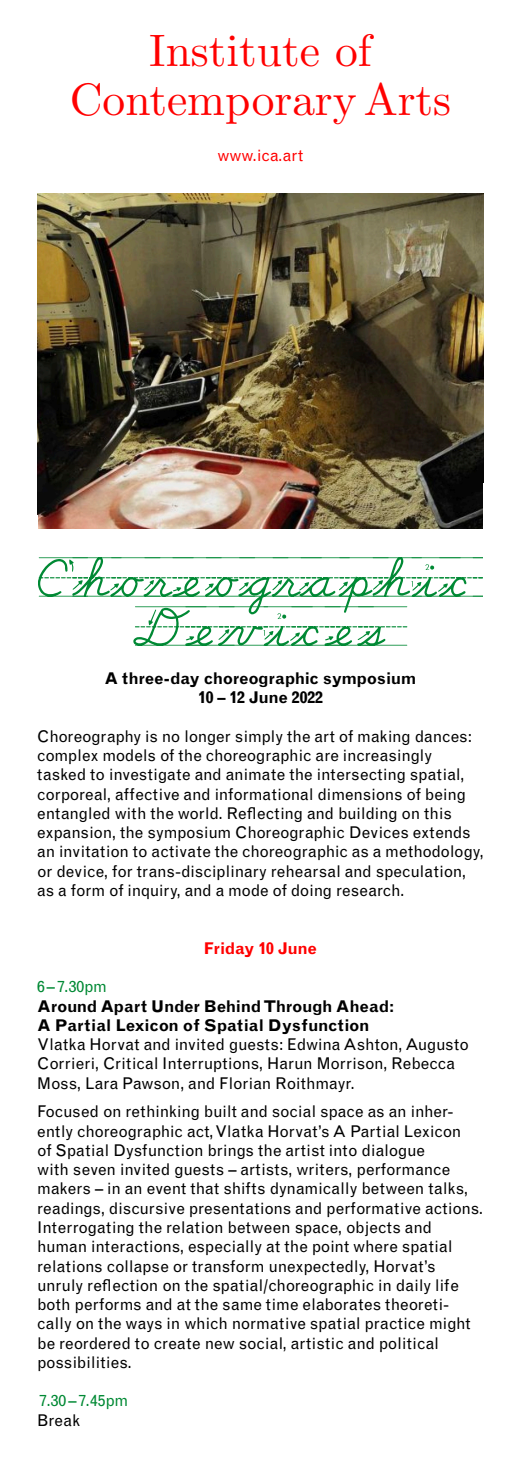
<style>
.page{position:relative;width:521px;height:1474px;background:#fff}
.page>*{position:absolute;margin:0;border:0;box-sizing:border-box;transform-origin:0 0}
.grot_body{font:84px "Life Lessons";color:#008934}
.ICA_headline{font:45.5px "CMU Serif";color:#f00}
.grot_body-2{font:16.1px/19.2px "Grotesque MT Std";color:#000}
.Bold_title{font:700 16.1px/19.2px "Grotesque MT Std";color:#000}
.grot_body-3{font:700 16.1px "Grotesque MT Std";letter-spacing:-.015em;color:#000}
.Time{font:16.1px "Grotesque MT Std";letter-spacing:-.01em;color:#008934}
.Bold_title-2{font:700 16.1px "Grotesque MT Std";letter-spacing:-.03em;color:#f00}
.grot_body-4{font:16.1px "Grotesque MT Std";color:#f00}
</style>
<div class="page">
<img style="left:37px;top:193px;width:447px;height:335px">
<p class="ICA_headline" style="left:149px;top:16px;width:224px">Institute of</p>
<p class="ICA_headline" style="left:70px;top:65px;width:383px">Contemporary Arts</p>
<p class="grot_body-4" style="left:218px;top:146px;width:87px">www.ica.art</p>
<p class="grot_body" style="left:39px;top:540px;width:435px">Choreographic</p>
<p class="grot_body" style="left:135px;top:589px;width:252px">Devices</p>
<p class="grot_body-3" style="left:105px;top:669px;width:313px">A three-day choreographic symposium</p>
<p class="grot_body-3" style="left:198px;top:688px;width:126px">10 – 12 June 2022</p>
<p class="grot_body-2" style="left:37px;top:726px;width:448px">Choreography is no longer simply the art of making dances: complex models of the choreographic are increasingly tasked to investigate and animate the intersecting spatial, corporeal, affective and informational dimensions of being entangled with the world. Reflecting and building on this expansion, the symposium Choreographic Devices extends an invitation to activate the choreographic as a methodology, or device, for trans-disciplinary rehearsal and speculation, as a form of inquiry, and a mode of doing research.</p>
<p class="Bold_title-2" style="left:204px;top:938px;width:115px">Friday 10 June</p>
<p class="Time" style="left:37px;top:977px;width:71px">6 – 7.30pm</p>
<p class="Bold_title" style="left:37px;top:996px;width:359px">Around Apart Under Behind Through Ahead:<br>A Partial Lexicon of Spatial Dysfunction</p>
<p class="grot_body-2" style="left:37px;top:1034px;width:433px">Vlatka Horvat and invited guests: Edwina Ashton, Augusto<br>Corrieri, Critical Interruptions, Harun Morrison, Rebecca<br>Moss, Lara Pawson, and Florian Roithmayr.</p>
<p class="grot_body-2" style="left:37px;top:1102px;width:447px">Focused on rethinking built and social space as an inher&shy;ently choreographic act, Vlatka Horvat’s A Partial Lexicon<br>of Spatial Dysfunction brings the artist into dialogue<br>with seven invited guests – artists, writers, performance makers – in an event that shifts dynamically between talks, readings, discursive presentations and performative actions.<br>Interrogating the relation between space, objects and human interactions, especially at the point where spatial relations collapse or transform unexpectedly, Horvat’s unruly reflection on the spatial/choreographic in daily life both performs and at the same time elaborates theoreti&shy;cally on the ways in which normative spatial practice might be reordered to create new social, artistic and political possibilities.</p>
<p class="Time" style="left:39px;top:1391px;width:91px">7.30 –7.45pm</p>
<p class="grot_body-2" style="left:37px;top:1410px;width:44px">Break</p>
</div>
